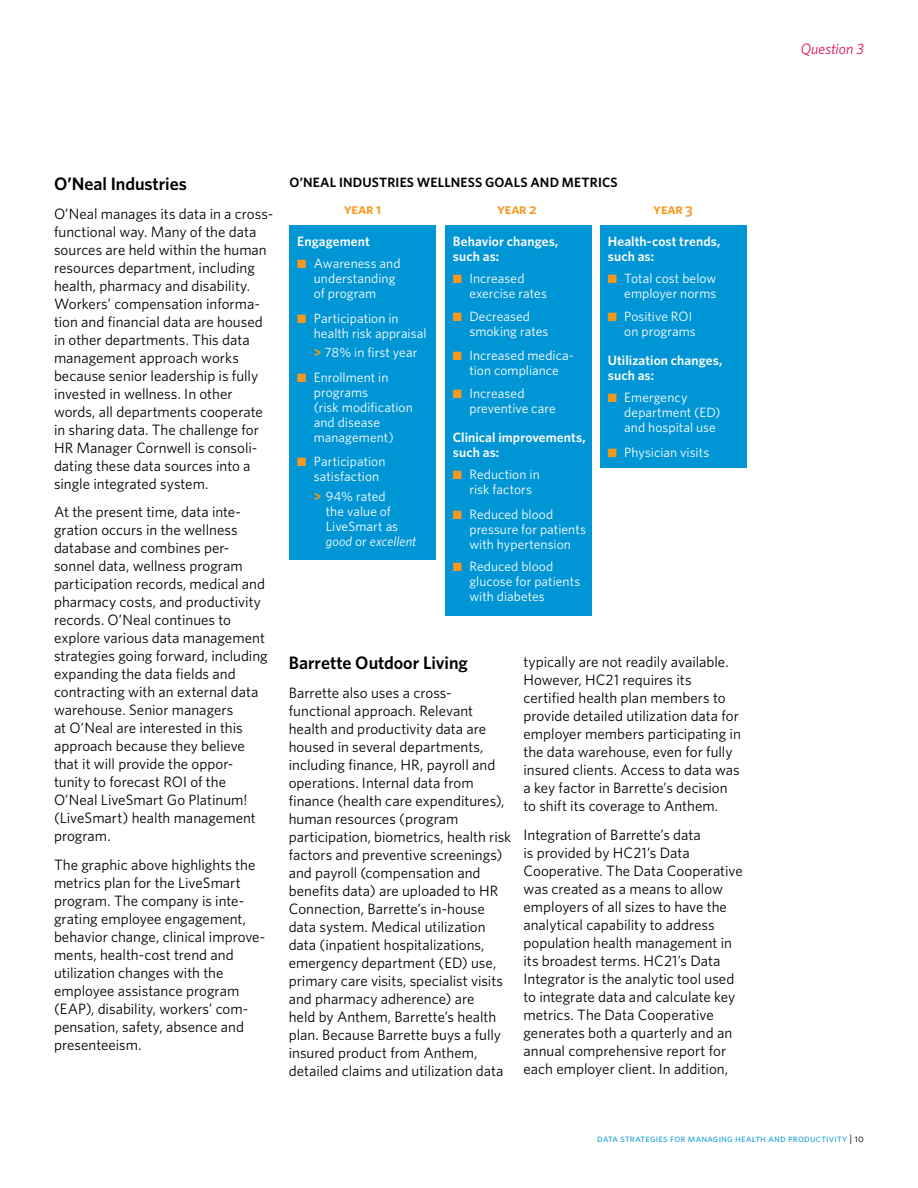
<style>
.page{position:relative;width:918px;height:1188px;background:#fff}
.page>*{position:absolute;margin:0;border:0;box-sizing:border-box;transform-origin:0 0}
.t1{font:600 18px "Whitney";letter-spacing:-.005em;color:#000}
.t2{font:15px/18px "Whitney";color:#000}
.t3{font:15px "Whitney Semibold SC";letter-spacing:-.01em;color:#f8981d}
.t4{font:italic 15px "Whitney";color:#e0134f}
.t5{font:13.5px/15px "Whitney";letter-spacing:.005em;color:#fff}
.t6{font:600 13.5px/15px "Whitney";letter-spacing:.01em;color:#fff}
.t7{font:13.5px "Whitney Semibold SC";letter-spacing:.01em;color:#000}
.t8{font:10.5px "Whitney Book SC";letter-spacing:.02em;color:#0096d6}
.s1{color:#f8981d}
.s2{font-weight:700;color:#f8981d}
.s3{font-style:italic}
.s4{color:#000}
</style>
<div class="page">
<div style="left:290px;top:225px;width:146px;height:335px;background:#0096d6"></div>
<div style="left:445px;top:225px;width:147px;height:391px;background:#0096d6"></div>
<div style="left:600px;top:225px;width:147px;height:243px;background:#0096d6"></div>
<p class="t4" style="left:801px;top:40px;width:65px">Question 3</p>
<p class="t1" style="left:54px;top:173px;width:134px">O’Neal Industries</p>
<p class="t2" style="left:54px;top:204px;width:221px">O’Neal manages its data in a cross&shy;functional way. Many of the data sources are held within the human resources department, including health, pharmacy and disability.<br>Workers’ compensation informa&shy;tion and financial data are housed in other departments. This data management approach works because senior leadership is fully invested in wellness. In other words, all departments cooperate in sharing data. The challenge for<br>HR Manager Cornwell is consoli&shy;dating these data sources into a single integrated system.</p>
<p class="t2" style="left:54px;top:503px;width:215px">At the present time, data inte&shy;gration occurs in the wellness database and combines per&shy;sonnel data, wellness program participation records, medical and pharmacy costs, and productivity records. O’Neal continues to explore various data management strategies going forward, including expanding the data fields and contracting with an external data warehouse. Senior managers<br>at O’Neal are interested in this approach because they believe that it will provide the oppor&shy;tunity to forecast ROI of the<br>O’Neal LiveSmart Go Platinum! (LiveSmart) health management program.</p>
<p class="t2" style="left:54px;top:856px;width:213px">The graphic above highlights the metrics plan for the LiveSmart program. The company is inte&shy;grating employee engagement, behavior change, clinical improve&shy;ments, health-cost trend and utilization changes with the employee assistance program (EAP), disability, workers’ com&shy;pensation, safety, absence and presenteeism.</p>
<p class="t7" style="left:290px;top:174px;width:330px">O’NEAL INDUSTRIES WELLNESS GOALS AND METRICS</p>
<p class="t3" style="left:344px;top:199px;width:39px">year 1</p>
<p class="t6" style="left:297px;top:233px;width:74px">Engagement</p>
<p class="t5" style="left:314px;top:256px;width:88px;text-indent:-16px"><span class="s1">■</span> Awareness and understanding of program</p>
<p class="t5" style="left:314px;top:310px;width:114px;text-indent:-16px"><span class="s1">■</span> Participation in health risk appraisal</p>
<p class="t5" style="left:314px;top:345px;width:105px"><span class="s2">&gt;</span> 78% in first year</p>
<p class="t5" style="left:314px;top:369px;width:100px;text-indent:-16px"><span class="s1">■</span> Enrollment in programs<br>(risk modification and disease management)</p>
<p class="t5" style="left:314px;top:454px;width:73px;text-indent:-16px"><span class="s1">■</span> Participation satisfaction</p>
<p class="t5" style="left:326px;top:488px;width:92px;text-indent:-12px"><span class="s2">&gt;</span> 94% rated<br>the value of<br>LiveSmart as <span class="s3">good</span> or <span class="s3">excellent</span></p>
<p class="t3" style="left:497px;top:199px;width:41px">year 2</p>
<p class="t3" style="left:654px;top:199px;width:41px">year 3</p>
<p class="t6" style="left:453px;top:233px;width:107px">Behavior changes, such as:</p>
<p class="t5" style="left:469px;top:271px;width:79px;text-indent:-16px"><span class="s1">■</span> Increased exercise rates</p>
<p class="t5" style="left:469px;top:309px;width:81px;text-indent:-16px"><span class="s1">■</span> Decreased smoking rates</p>
<p class="t5" style="left:453px;top:347px;width:122px;text-align:center"><span class="s1">■</span> Increased medica&shy;tion compliance</p>
<p class="t5" style="left:469px;top:386px;width:88px;text-indent:-16px"><span class="s1">■</span> Increased preventive care</p>
<p class="t6" style="left:453px;top:429px;width:134px">Clinical improvements, such as:</p>
<p class="t5" style="left:469px;top:467px;width:72px;text-indent:-16px"><span class="s1">■</span> Reduction in risk factors</p>
<p class="t5" style="left:469px;top:506px;width:118px;text-indent:-16px"><span class="s1">■</span> Reduced blood pressure for patients with hypertension</p>
<p class="t5" style="left:469px;top:559px;width:112px;text-indent:-16px"><span class="s1">■</span> Reduced blood glucose for patients with diabetes</p>
<p class="t6" style="left:608px;top:233px;width:114px">Health-cost trends, such as:</p>
<p class="t5" style="left:608px;top:271px;width:110px;text-align:right"><span class="s1">■</span> Total cost below employer norms</p>
<p class="t5" style="left:608px;top:309px;width:89px;text-align:right"><span class="s1">■</span> Positive ROI on programs</p>
<p class="t6" style="left:608px;top:352px;width:116px">Utilization changes, such as:</p>
<p class="t5" style="left:624px;top:390px;width:98px;text-indent:-16px"><span class="s1">■</span> Emergency department (ED) and hospital use</p>
<p class="t5" style="left:608px;top:444px;width:103px"><span class="s1">■</span> Physician visits</p>
<p class="t1" style="left:289px;top:652px;width:181px">Barrette Outdoor Living</p>
<p class="t2" style="left:289px;top:684px;width:224px">Barrette also uses a cross&shy;functional approach. Relevant health and productivity data are housed in several departments, including finance, HR, payroll and operations. Internal data from finance (health care expenditures), human resources (program participation, biometrics, health risk factors and preventive screenings) and payroll (compensation and benefits data) are uploaded to HR Connection, Barrette’s in-house data system. Medical utilization data (inpatient hospitalizations, emergency department (ED) use, primary care visits, specialist visits and pharmacy adherence) are<br>held by Anthem, Barrette’s health plan. Because Barrette buys a fully insured product from Anthem, detailed claims and utilization data</p>
<p class="t2" style="left:524px;top:652px;width:219px">typically are not readily available.<br>However, HC21 requires its certified health plan members to provide detailed utilization data for employer members participating in the data warehouse, even for fully insured clients. Access to data was a key factor in Barrette’s decision to shift its coverage to Anthem.</p>
<p class="t2" style="left:524px;top:825px;width:221px">Integration of Barrette’s data<br>is provided by HC21’s Data<br>Cooperative. The Data Cooperative was created as a means to allow employers of all sizes to have the analytical capability to address population health management in its broadest terms. HC21’s Data<br>Integrator is the analytic tool used to integrate data and calculate key metrics. The Data Cooperative generates both a quarterly and an annual comprehensive report for each employer client. In addition,</p>
<p class="t8" style="left:597px;top:1132px;width:268px">data strategies for managing health and productivity <span class="s4">| 10</span></p>
</div>
